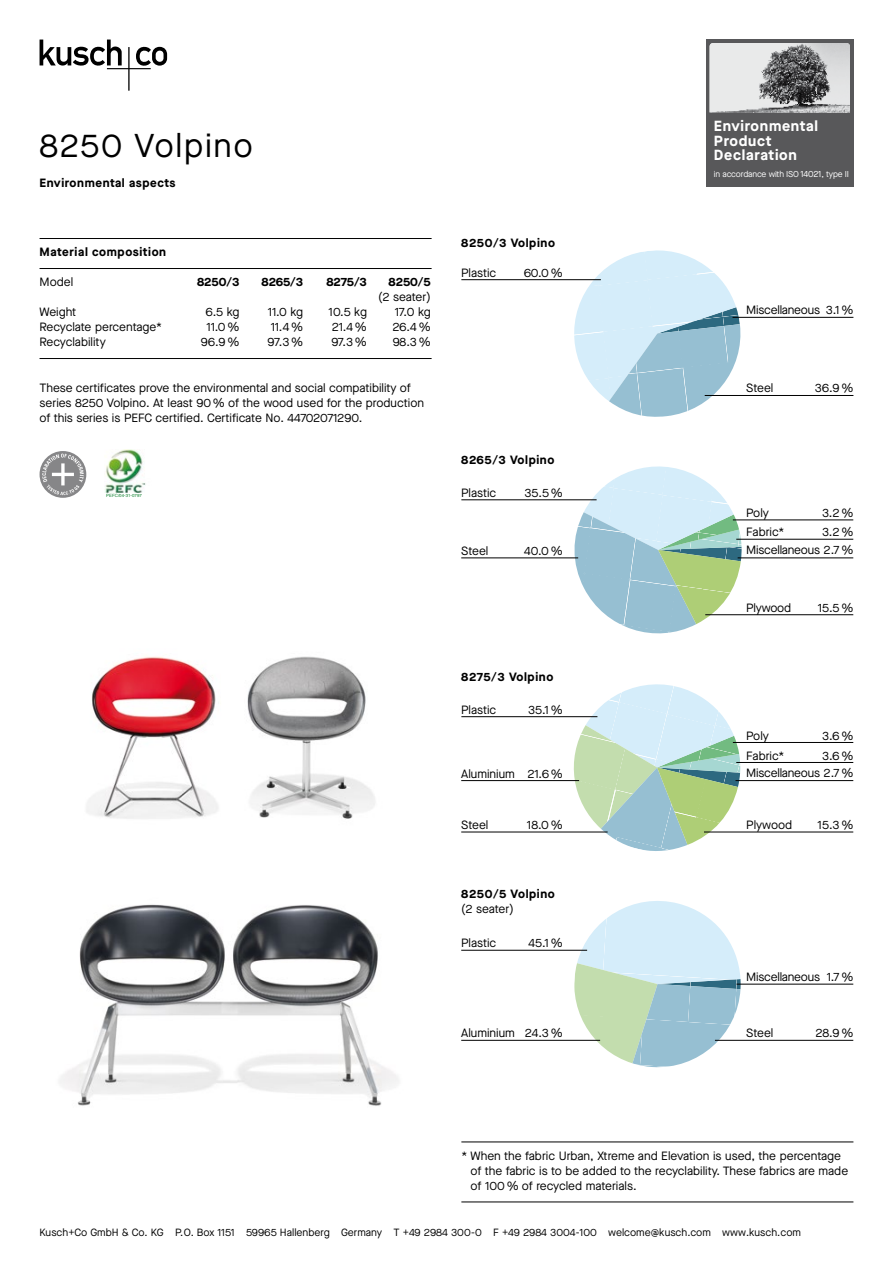
<style>
.page{position:relative;width:893px;height:1263px;background:#fff}
.page>*{position:absolute;margin:0;border:0;box-sizing:border-box;transform-origin:0 0}
.t1{font:33px "Maison Neue";letter-spacing:.05em;color:#000}
.t2{font:700 14.7px/14.7px "Maison Neue";letter-spacing:.05em;color:#fff}
.t3{font:12px/15px "Maison Neue";color:#000}
.t4{font:700 12px "Maison Neue";letter-spacing:.05em;color:#000}
.t5{font:12px "Maison Neue";letter-spacing:-.02em;color:#000}
.t6{font:10.5px "Maison Neue";color:#000}
.t7{font:8.55px "Maison Neue";letter-spacing:-.02em;color:#fff}
.t8{font:4.35px "Helvetica";letter-spacing:.01em;color:#0d812e}
</style>
<div class="page">
<svg style="left:40px;top:40px;width:127px;height:51px"></svg>
<div style="left:706px;top:40px;width:147px;height:147px;background:#58585a"></div>
<img style="left:710px;top:43px;width:140px;height:70px">
<hr style="left:40px;top:238px;width:392px;height:1px;background:#000">
<hr style="left:40px;top:268px;width:392px;height:1px;background:#000">
<hr style="left:40px;top:358px;width:392px;height:1px;background:#000">
<hr style="left:461px;top:1142px;width:392px;height:1px;background:#000">
<hr style="left:461px;top:1202px;width:392px;height:1px;background:#000">
<svg style="left:562px;top:466px;width:191px;height:168px"></svg>
<hr style="left:705px;top:614px;width:148px;height:1px;background:#000">
<hr style="left:733px;top:520px;width:120px;height:1px;background:#000">
<hr style="left:736px;top:539px;width:117px;height:1px;background:#000">
<hr style="left:738px;top:558px;width:115px;height:1px;background:#000">
<svg style="left:557px;top:684px;width:201px;height:167px"></svg>
<hr style="left:704px;top:832px;width:149px;height:1px;background:#000">
<hr style="left:733px;top:742px;width:120px;height:1px;background:#000">
<hr style="left:736px;top:762px;width:117px;height:1px;background:#000">
<hr style="left:735px;top:780px;width:118px;height:1px;background:#000">
<svg style="left:569px;top:250px;width:176px;height:167px"></svg>
<hr style="left:461px;top:558px;width:117px;height:1px;background:#000">
<hr style="left:461px;top:780px;width:118px;height:1px;background:#000">
<hr style="left:461px;top:832px;width:147px;height:1px;background:#000">
<svg style="left:557px;top:901px;width:201px;height:167px"></svg>
<hr style="left:715px;top:1040px;width:138px;height:1px;background:#000">
<hr style="left:461px;top:950px;width:126px;height:1px;background:#000">
<hr style="left:736px;top:984px;width:117px;height:1px;background:#000">
<hr style="left:461px;top:1040px;width:139px;height:1px;background:#000">
<img style="left:60px;top:904px;width:339px;height:202px">
<hr style="left:705px;top:395px;width:148px;height:1px;background:#000">
<hr style="left:461px;top:499px;width:136px;height:1px;background:#000">
<hr style="left:461px;top:716px;width:136px;height:1px;background:#000">
<hr style="left:461px;top:279px;width:140px;height:1px;background:#000">
<img style="left:86px;top:656px;width:132px;height:163px">
<img style="left:247px;top:656px;width:128px;height:163px">
<img style="left:105px;top:450px;width:41px;height:43px">
<div style="left:40px;top:451px;width:46px;height:47px;background:#868688;border-radius:50%"></div>
<svg style="left:42px;top:454px;width:42px;height:41px"></svg>
<hr style="left:732px;top:317px;width:121px;height:1px;background:#000">
<h1 class="t1" style="left:40px;top:123px;width:215px">8250 Volpino</h1>
<p class="t4" style="left:40px;top:174px;width:138px">Environmental aspects</p>
<p class="t4" style="left:40px;top:244px;width:128px">Material composition</p>
<p class="t3" style="left:40px;top:275px;width:35px">Model</p>
<p class="t4" style="left:197px;top:274px;width:44px">8250/3</p>
<p class="t4" style="left:261px;top:274px;width:43px">8265/3</p>
<p class="t4" style="left:326px;top:274px;width:42px">8275/3</p>
<p class="t4" style="left:389px;top:274px;width:44px">8250/5</p>
<p class="t3" style="left:378px;top:290px;width:54px">(2 seater)</p>
<p class="t3" style="left:40px;top:305px;width:38px">Weight</p>
<p class="t3" style="left:205px;top:305px;width:36px">6.5 kg</p>
<p class="t3" style="left:268px;top:305px;width:37px">11.0 kg</p>
<p class="t3" style="left:329px;top:305px;width:40px">10.5 kg</p>
<p class="t3" style="left:395px;top:305px;width:37px">17.0 kg</p>
<p class="t3" style="left:40px;top:320px;width:124px">Recyclate percentage*</p>
<p class="t3" style="left:207px;top:320px;width:34px">11.0 %</p>
<p class="t3" style="left:271px;top:320px;width:34px">11.4 %</p>
<p class="t3" style="left:332px;top:320px;width:37px">21.4 %</p>
<p class="t3" style="left:392px;top:320px;width:40px">26.4 %</p>
<p class="t3" style="left:40px;top:335px;width:68px">Recyclability</p>
<p class="t3" style="left:201px;top:335px;width:40px">96.9 %</p>
<p class="t3" style="left:268px;top:335px;width:37px">97.3 %</p>
<p class="t3" style="left:331px;top:335px;width:37px">97.3 %</p>
<p class="t3" style="left:393px;top:335px;width:40px">98.3 %</p>
<p class="t3" style="left:40px;top:380px;width:386px">These certificates prove the environmental and social compatibility of series 8250 Volpino. At least 90 % of the wood used for the production of this series is PEFC certified. Certificate No. 44702071290.</p>
<p class="t8" style="left:106px;top:492px;width:37px">PEFC/04-31-0797</p>
<p class="t4" style="left:461px;top:234px;width:95px">8250/3 Volpino</p>
<p class="t3" style="left:461px;top:265px;width:37px">Plastic</p>
<p class="t3" style="left:524px;top:265px;width:41px">60.0 %</p>
<p class="t4" style="left:461px;top:451px;width:95px">8265/3 Volpino</p>
<p class="t3" style="left:461px;top:485px;width:37px">Plastic</p>
<p class="t3" style="left:525px;top:485px;width:40px">35.5 %</p>
<p class="t3" style="left:461px;top:543px;width:29px">Steel</p>
<p class="t3" style="left:524px;top:543px;width:40px">40.0 %</p>
<p class="t4" style="left:461px;top:668px;width:94px">8275/3 Volpino</p>
<p class="t3" style="left:461px;top:702px;width:37px">Plastic</p>
<p class="t3" style="left:528px;top:702px;width:36px">35.1 %</p>
<p class="t3" style="left:461px;top:766px;width:103px">Aluminium 21.6 %</p>
<p class="t3" style="left:461px;top:817px;width:29px">Steel</p>
<p class="t3" style="left:527px;top:817px;width:37px">18.0 %</p>
<p class="t4" style="left:461px;top:885px;width:95px">8250/5 Volpino</p>
<p class="t3" style="left:461px;top:901px;width:54px">(2 seater)</p>
<p class="t3" style="left:461px;top:935px;width:37px">Plastic</p>
<p class="t3" style="left:528px;top:935px;width:36px">45.1 %</p>
<p class="t3" style="left:461px;top:1026px;width:103px">Aluminium 24.3 %</p>
<p class="t2" style="left:714px;top:118px;width:106px">Environmental<br>Product<br>Declaration</p>
<p class="t7" style="left:714px;top:168px;width:137px">in accordance with ISO 14021, type II</p>
<p class="t5" style="left:746px;top:302px;width:109px">Miscellaneous 3.1 %</p>
<p class="t3" style="left:746px;top:380px;width:29px">Steel</p>
<p class="t3" style="left:815px;top:380px;width:40px">36.9 %</p>
<p class="t3" style="left:746px;top:505px;width:24px">Poly</p>
<p class="t3" style="left:822px;top:505px;width:33px">3.2 %</p>
<p class="t3" style="left:746px;top:525px;width:40px">Fabric*</p>
<p class="t3" style="left:822px;top:525px;width:33px">3.2 %</p>
<p class="t5" style="left:746px;top:542px;width:109px">Miscellaneous 2.7 %</p>
<p class="t3" style="left:746px;top:600px;width:46px">Plywood</p>
<p class="t3" style="left:818px;top:600px;width:37px">15.5 %</p>
<p class="t3" style="left:746px;top:728px;width:24px">Poly</p>
<p class="t3" style="left:822px;top:728px;width:33px">3.6 %</p>
<p class="t3" style="left:746px;top:748px;width:40px">Fabric*</p>
<p class="t3" style="left:822px;top:748px;width:33px">3.6 %</p>
<p class="t5" style="left:746px;top:765px;width:109px">Miscellaneous 2.7 %</p>
<p class="t3" style="left:746px;top:817px;width:48px">Plywood</p>
<p class="t3" style="left:818px;top:817px;width:37px">15.3 %</p>
<p class="t5" style="left:746px;top:968px;width:109px">Miscellaneous 1.7 %</p>
<p class="t3" style="left:746px;top:1026px;width:29px">Steel</p>
<p class="t3" style="left:815px;top:1026px;width:39px">28.9 %</p>
<p class="t3" style="left:471px;top:1148px;width:379px;text-indent:-9px">* When the fabric Urban, Xtreme and Elevation is used, the percentage of the fabric is to be added to the recyclability. These fabrics are made of 100 % of recycled materials.</p>
<p class="t6" style="left:40px;top:1226px;width:763px">Kusch+Co GmbH &amp; Co. KG P.O. Box 1151 59965 Hallenberg Germany T +49 2984 300-0 F +49 2984 3004-100 welcome@kusch.com www.kusch.com</p>
</div>
